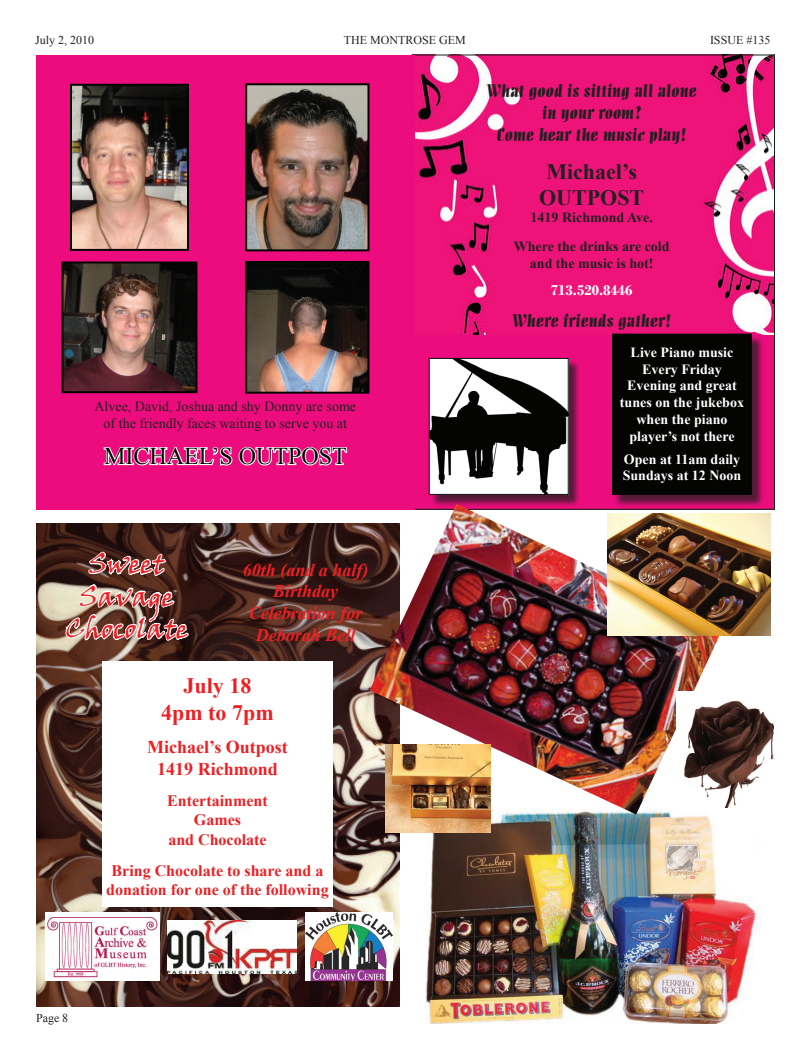
<style>
.page{position:relative;width:810px;height:1062px;background:#fff}
.page>*{position:absolute;margin:0;border:0;box-sizing:border-box;transform-origin:0 0}
.t1{font:27px/32.4px "Viner Hand ITC";color:#ee1f23;text-align:center}
.t2{font:24px "Times New Roman";color:#040503}
.t3{font:700 22px/26.4px "Times New Roman";color:#231f20;text-align:center}
.t4{font:700 22px/26.4px "Times New Roman";color:#ee1f23;text-align:center}
.t5{font:18px/21.6px "Allegro BT";color:#231f20;text-align:center}
.t6{font:italic 700 18px/21.6px "Times New Roman";color:#ee1f23;text-align:center}
.t7{font:700 18px/21.6px "Times New Roman";color:#ee1f23;text-align:center}
.t8{font:700 16px/19.2px "Times New Roman";color:#ee1f23;text-align:center}
.t9{font:700 15px "Bodoni";color:#fefefe}
.t10{font:700 14px/16.8px "Times New Roman";color:#fff;text-align:center}
.t11{font:14px/16.8px "Times New Roman";color:#231f20;text-align:center}
.t12{font:700 14px/28.8px "Times New Roman";color:#231f20;text-align:center}
.t13{font:12px "Times New Roman";color:#231f20}
</style>
<div class="page">
<div style="left:412px;top:55px;width:362px;height:454px;background:#ed0c7e"></div>
<img style="left:415px;top:56px;width:358px;height:279px">
<div style="left:614px;top:335px;width:150px;height:173px;background:#231f20;opacity:.75"></div>
<div style="left:612px;top:334px;width:140px;height:160px;background:#040503"></div>
<div style="left:612px;top:334px;width:140px;height:161px;border:1px solid #080b09"></div>
<div style="left:430px;top:359px;width:151px;height:148px;background:#231f20;opacity:.75"></div>
<img style="left:431px;top:360px;width:136px;height:133px">
<div style="left:429px;top:358px;width:140px;height:137px;border:1px solid #080b09"></div>
<img style="left:36px;top:523px;width:363px;height:484px">
<div style="left:36px;top:55px;width:379px;height:454px;background:#ed0c7e"></div>
<svg style="left:103px;top:446px;width:245px;height:20px"></svg>
<img style="left:248px;top:86px;width:119px;height:162px">
<div style="left:245px;top:83px;width:125px;height:168px;border:2px solid #040503"></div>
<img style="left:65px;top:265px;width:129px;height:125px">
<div style="left:62px;top:262px;width:135px;height:131px;border:2px solid #040503"></div>
<img style="left:248px;top:264px;width:119px;height:127px">
<div style="left:245px;top:261px;width:125px;height:133px;border:2px solid #040503"></div>
<svg style="left:62px;top:550px;width:181px;height:97px;background:#725a52"></svg>
<img style="left:45px;top:912px;width:114px;height:69px">
<img style="left:306px;top:913px;width:86px;height:67px">
<div style="left:102px;top:662px;width:231px;height:245px;background:#fff"></div>
<img style="left:168px;top:920px;width:129px;height:53px">
<img style="left:426px;top:814px;width:335px;height:209px">
<img style="left:370px;top:504px;width:353px;height:310px">
<img style="left:73px;top:87px;width:113px;height:161px">
<div style="left:70px;top:84px;width:119px;height:167px;border:2px solid #040503"></div>
<img style="left:608px;top:514px;width:163px;height:122px">
<img style="left:385px;top:744px;width:106px;height:89px">
<img style="left:676px;top:692px;width:98px;height:116px">
<p class="t13" style="left:35px;top:32px;width:61px">July 2, 2010</p>
<p class="t13" style="left:344px;top:32px;width:123px">THE MONTROSE GEM</p>
<p class="t13" style="left:710px;top:32px;width:62px">ISSUE #135</p>
<p class="t11" style="left:94px;top:398px;width:263px">Alvee, David, Joshua and shy Donny are some of the friendly faces waiting to serve you at</p>
<h2 class="t2" style="left:104px;top:440px;width:244px">MICHAEL’S OUTPOST</h2>
<h1 class="t1" style="left:65px;top:547px;width:124px">Sweet<br>Savage<br>Chocolate</h1>
<p class="t6" style="left:243px;top:558px;width:127px">60th (and a half)<br>Birthday<br>Celebration for<br>Deborah Bell</p>
<h3 class="t4" style="left:161px;top:672px;width:114px">July 18<br>4pm to 7pm</h3>
<p class="t7" style="left:147px;top:736px;width:142px">Michael’s Outpost<br>1419 Richmond</p>
<p class="t8" style="left:167px;top:791px;width:102px">Entertainment<br>Games<br>and Chocolate</p>
<p class="t8" style="left:106px;top:860px;width:224px">Bring Chocolate to share and a donation for one of the following</p>
<p class="t13" style="left:36px;top:1010px;width:34px">Page 8</p>
<p class="t5" style="left:487px;top:80px;width:212px">What good is sitting all alone in your room?<br>Come hear the music play!</p>
<h3 class="t3" style="left:539px;top:158px;width:107px">Michael’s<br>OUTPOST</h3>
<p class="t12" style="left:514px;top:203px;width:157px">1419 Richmond Ave.<br>Where the drinks are cold</p>
<p class="t12" style="left:530px;top:248px;width:125px">and the music is hot!</p>
<p class="t9" style="left:551px;top:282px;width:83px">713.520.8446</p>
<p class="t5" style="left:512px;top:310px;width:160px">Where friends gather!</p>
<p class="t10" style="left:620px;top:343px;width:126px">Live Piano music<br>Every Friday<br>Evening and great tunes on the jukebox when the piano player’s not there</p>
<p class="t10" style="left:623px;top:450px;width:120px;text-align:left">Open at 11am daily<br>Sundays at 12 Noon</p>
</div>
